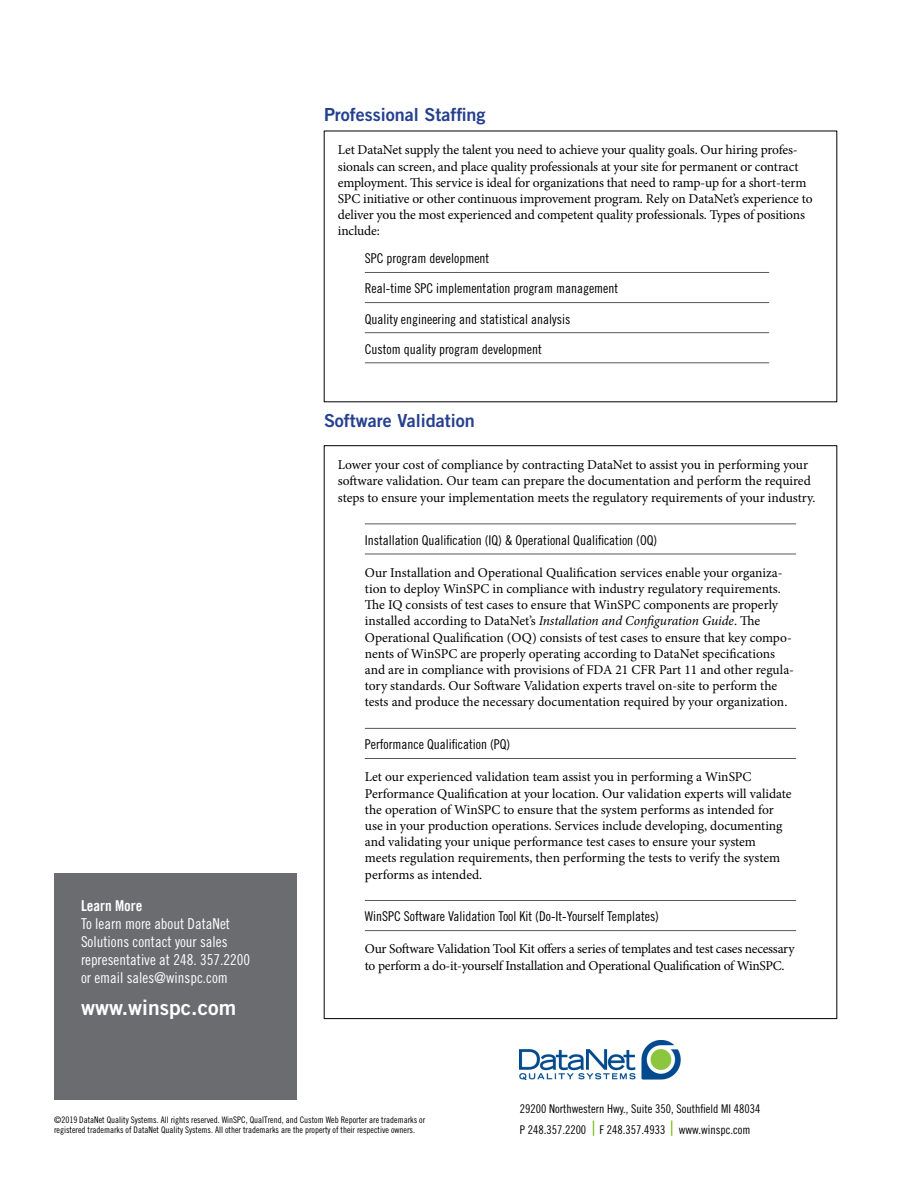
<style>
.page{position:relative;width:918px;height:1188px;background:#fff}
.page>*{position:absolute;margin:0;border:0;box-sizing:border-box;transform-origin:0 0}
.t1{font:21px "Trade Gothic LT Std Bd 2";color:#fff}
.t2{font:18px "Trade Gothic LT Std Bd 2";color:#25408f}
.t3{font:15px/18px "Trade Gothic LT Std Cn 18";color:#fff}
.t4{font:15px "Trade Gothic LT Std Bd Cn 20";color:#fff}
.t5{font:13.5px/16.2px "Minion Pro";letter-spacing:-.005em;color:#000}
.t6{font:13.5px "Trade Gothic LT Std Cn 18";color:#000}
.t7{font:12px/21px "Trade Gothic LT Std Cn 18";color:#000}
.t8{font:9px/10.8px "Trade Gothic LT Std Cn 18";color:#000}
.s1{font-style:italic}
</style>
<div class="page">
<img style="left:520px;top:1040px;width:160px;height:39px">
<svg style="left:593px;top:1121px;width:1px;height:15px"></svg>
<svg style="left:671px;top:1121px;width:1px;height:15px"></svg>
<div style="left:54px;top:873px;width:243px;height:227px;background:#6b6c6f"></div>
<hr style="left:365px;top:524px;width:431px;height:1px;background:#58595b">
<hr style="left:365px;top:554px;width:431px;height:1px;background:#58595b">
<hr style="left:365px;top:728px;width:431px;height:1px;background:#58595b">
<hr style="left:365px;top:758px;width:431px;height:1px;background:#58595b">
<hr style="left:365px;top:900px;width:431px;height:1px;background:#58595b">
<hr style="left:365px;top:930px;width:431px;height:1px;background:#58595b">
<hr style="left:365px;top:272px;width:404px;height:1px;background:#58595b">
<hr style="left:365px;top:302px;width:404px;height:1px;background:#58595b">
<hr style="left:365px;top:332px;width:404px;height:1px;background:#58595b">
<hr style="left:365px;top:363px;width:404px;height:1px;background:#58595b">
<h2 class="t2" style="left:324px;top:103px;width:163px">Professional Staffing</h2>
<p class="t4" style="left:81px;top:897px;width:63px">Learn More</p>
<p class="t3" style="left:81px;top:915px;width:171px">To learn more about DataNet<br>Solutions contact your sales representative at 248. 357.2200 or email sales@winspc.com</p>
<h1 class="t1" style="left:81px;top:994px;width:157px">www.winspc.com</h1>
<p class="t5" style="left:338px;top:142px;width:476px">Let DataNet supply the talent you need to achieve your quality goals. Our hiring profes&shy;sionals can screen, and place quality professionals at your site for permanent or contract employment. This service is ideal for organizations that need to ramp-up for a short-term SPC initiative or other continuous improvement program. Rely on DataNet’s experience to deliver you the most experienced and competent quality professionals. Types of positions include:</p>
<p class="t6" style="left:365px;top:250px;width:126px">SPC program development</p>
<p class="t6" style="left:365px;top:281px;width:255px">Real-time SPC implementation program management</p>
<p class="t6" style="left:365px;top:311px;width:207px">Quality engineering and statistical analysis</p>
<p class="t6" style="left:365px;top:341px;width:178px">Custom quality program development</p>
<h2 class="t2" style="left:324px;top:410px;width:152px">Software Validation</h2>
<p class="t5" style="left:338px;top:457px;width:479px">Lower your cost of compliance by contracting DataNet to assist you in performing your software validation. Our team can prepare the documentation and perform the required steps to ensure your implementation meets the regulatory requirements of your industry.</p>
<p class="t6" style="left:365px;top:532px;width:294px">Installation Qualification (IQ) &amp; Operational Qualification (OQ)</p>
<p class="t5" style="left:365px;top:564px;width:431px">Our Installation and Operational Qualification services enable your organiza&shy;tion to deploy WinSPC in compliance with industry regulatory requirements.<br>The IQ consists of test cases to ensure that WinSPC components are properly installed according to DataNet’s <span class="s1">Installation and Configuration Guide</span>. The Operational Qualification (OQ) consists of test cases to ensure that key compo&shy;nents of WinSPC are properly operating according to DataNet specifications and are in compliance with provisions of FDA 21 CFR Part 11 and other regula&shy;tory standards. Our Software Validation experts travel on-site to perform the tests and produce the necessary documentation required by your organization.</p>
<p class="t6" style="left:365px;top:737px;width:147px">Performance Qualification (PQ)</p>
<p class="t5" style="left:365px;top:769px;width:428px">Let our experienced validation team assist you in performing a WinSPC Performance Qualification at your location. Our validation experts will validate the operation of WinSPC to ensure that the system performs as intended for use in your production operations. Services include developing, documenting and validating your unique performance test cases to ensure your system<br>meets regulation requirements, then performing the tests to verify the system performs as intended.</p>
<p class="t6" style="left:365px;top:909px;width:296px">WinSPC Software Validation Tool Kit (Do-It-Yourself Templates)</p>
<p class="t5" style="left:365px;top:941px;width:431px">Our Software Validation Tool Kit offers a series of templates and test cases necessary to perform a do-it-yourself Installation and Operational Qualification of WinSPC.</p>
<p class="t8" style="left:54px;top:1114px;width:373px">©2019 DataNet Quality Systems. All rights reserved. WinSPC, QualTrend, and Custom Web Reporter are trademarks or registered trademarks of DataNet Quality Systems. All other trademarks are the property of their respective owners.</p>
<p class="t7" style="left:520px;top:1099px;width:242px">29200 Northwestern Hwy., Suite 350, Southfield MI 48034<br>P 248.357.2200 F 248.357.4933 www.winspc.com</p>
</div>
